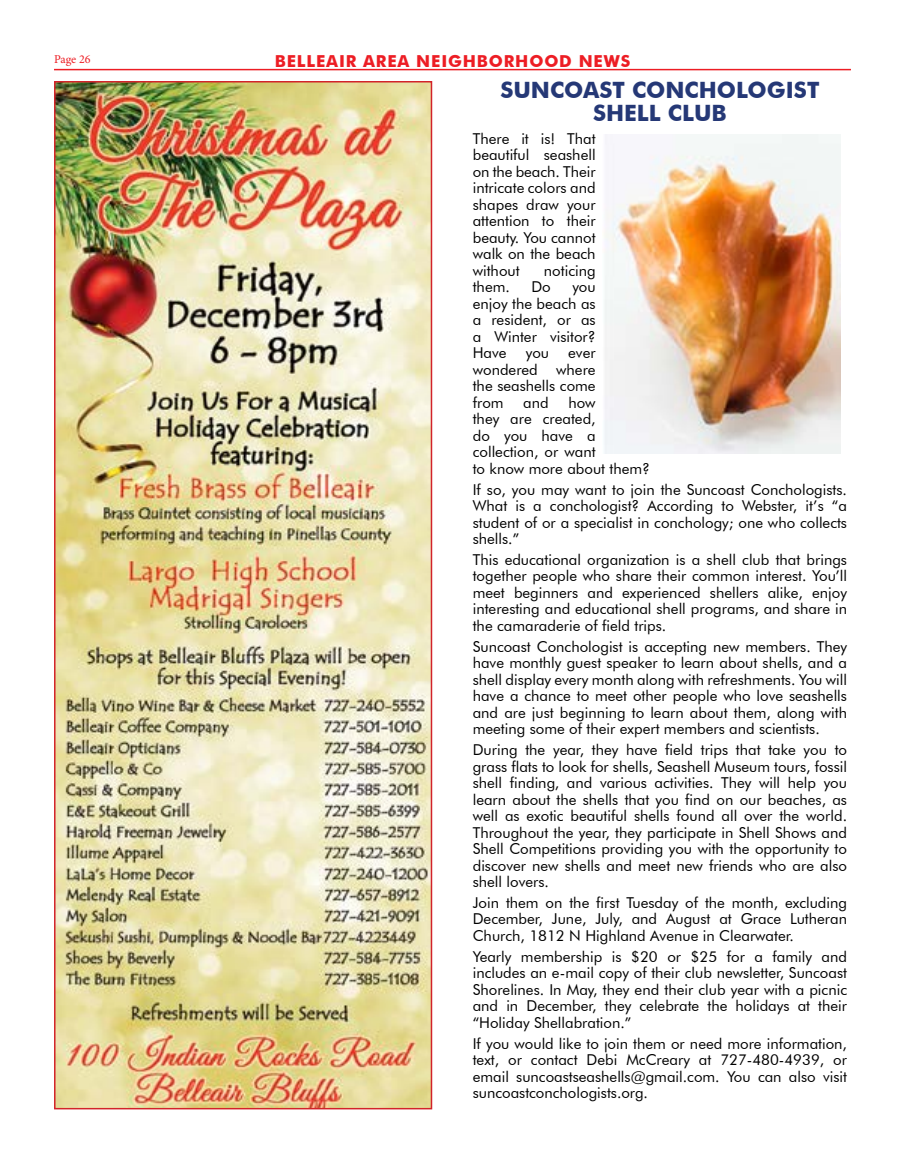
<style>
.page{position:relative;width:905px;height:1161px;background:#fff}
.page>*{position:absolute;margin:0;border:0;box-sizing:border-box;transform-origin:0 0}
.t1{font:700 22.5px/22.5px "Futura BT";color:#253876;text-align:center}
.t2{font:700 16.5px "Futura BT";letter-spacing:.05em;color:#ed1d24}
.t3{font:15px/16.5px "Futura BT";color:#000;text-align:justify}
.t4{font:12px "Minion Pro";letter-spacing:-.005em;color:#ed1d24}
</style>
<div class="page">
<hr style="left:54px;top:69px;width:796px;height:1px;background:#ed1d24">
<img style="left:57px;top:84px;width:372px;height:1022px">
<div style="left:54px;top:81px;width:378px;height:1028px;border:2px solid #d2232a"></div>
<img style="left:604px;top:134px;width:236px;height:319px">
<p class="t4" style="left:54px;top:52px;width:38px">Page 26</p>
<p class="t2" style="left:275px;top:51px;width:357px">BELLEAIR AREA NEIGHBORHOOD NEWS</p>
<h1 class="t1" style="left:500px;top:79px;width:320px">SUNCOAST CONCHOLOGIST<br>SHELL CLUB</h1>
<p class="t3" style="left:472px;top:130px;width:124px">There it is! That beautiful seashell on the beach. Their intricate colors and shapes draw your attention to their beauty. You cannot walk on the beach without</p>
<p class="t3" style="left:544px;top:262px;width:53px">noticing</p>
<p class="t3" style="left:472px;top:279px;width:39px">them.</p>
<p class="t3" style="left:531px;top:279px;width:21px">Do</p>
<p class="t3" style="left:472px;top:279px;width:124px;text-indent:100px">you enjoy the beach as a resident, or as a Winter visitor?<br>Have</p>
<p class="t3" style="left:472px;top:345px;width:124px;text-indent:95px">ever wondered where the seashells come from</p>
<p class="t3" style="left:525px;top:345px;width:25px">you</p>
<p class="t3" style="left:472px;top:394px;width:179px;text-align:left;text-indent:96px">how<br>they are created,<br>do you have a collection, or want<br>to know more about them?</p>
<p class="t3" style="left:472px;top:481px;width:376px">If so, you may want to join the Suncoast Conchologists.<br>What is a conchologist? According to Webster, it’s “a student of or a specialist in conchology; one who collects shells.”</p>
<p class="t3" style="left:472px;top:551px;width:376px">This educational organization is a shell club that brings together people who share their common interest. You’ll meet beginners and experienced shellers alike, enjoy interesting and educational shell programs, and share in the camaraderie of field trips.</p>
<p class="t3" style="left:472px;top:638px;width:376px">Suncoast Conchologist is accepting new members. They have monthly guest speaker to learn about shells, and a shell display every month along with refreshments. You will have a chance to meet other people who love seashells and are just beginning to learn about them, along with meeting some of their expert members and scientists.</p>
<p class="t3" style="left:472px;top:741px;width:376px">During the year, they have field trips that take you to grass flats to look for shells, Seashell Museum tours, fossil shell finding, and various activities. They will help you learn about the shells that you find on our beaches, as well as exotic beautiful shells found all over the world.<br>Throughout the year, they participate in Shell Shows and Shell Competitions providing you with the opportunity to discover new shells and meet new friends who are also shell lovers.</p>
<p class="t3" style="left:472px;top:894px;width:376px">Join them on the first Tuesday of the month, excluding December, June, July, and August at Grace Lutheran Church, 1812 N Highland Avenue in Clearwater.</p>
<p class="t3" style="left:472px;top:948px;width:376px">Yearly membership is $20 or $25 for a family and includes an e-mail copy of their club newsletter, Suncoast Shorelines. In May, they end their club year with a picnic and in December, they celebrate the holidays at their “Holiday Shellabration.”</p>
<p class="t3" style="left:472px;top:1035px;width:376px">If you would like to join them or need more information, text, or contact Debi McCreary at 727-480-4939, or email suncoastseashells@gmail.com. You can also visit suncoastconchologists.org.</p>
<p class="t3" style="left:523px;top:394px;width:27px">and</p>
</div>
